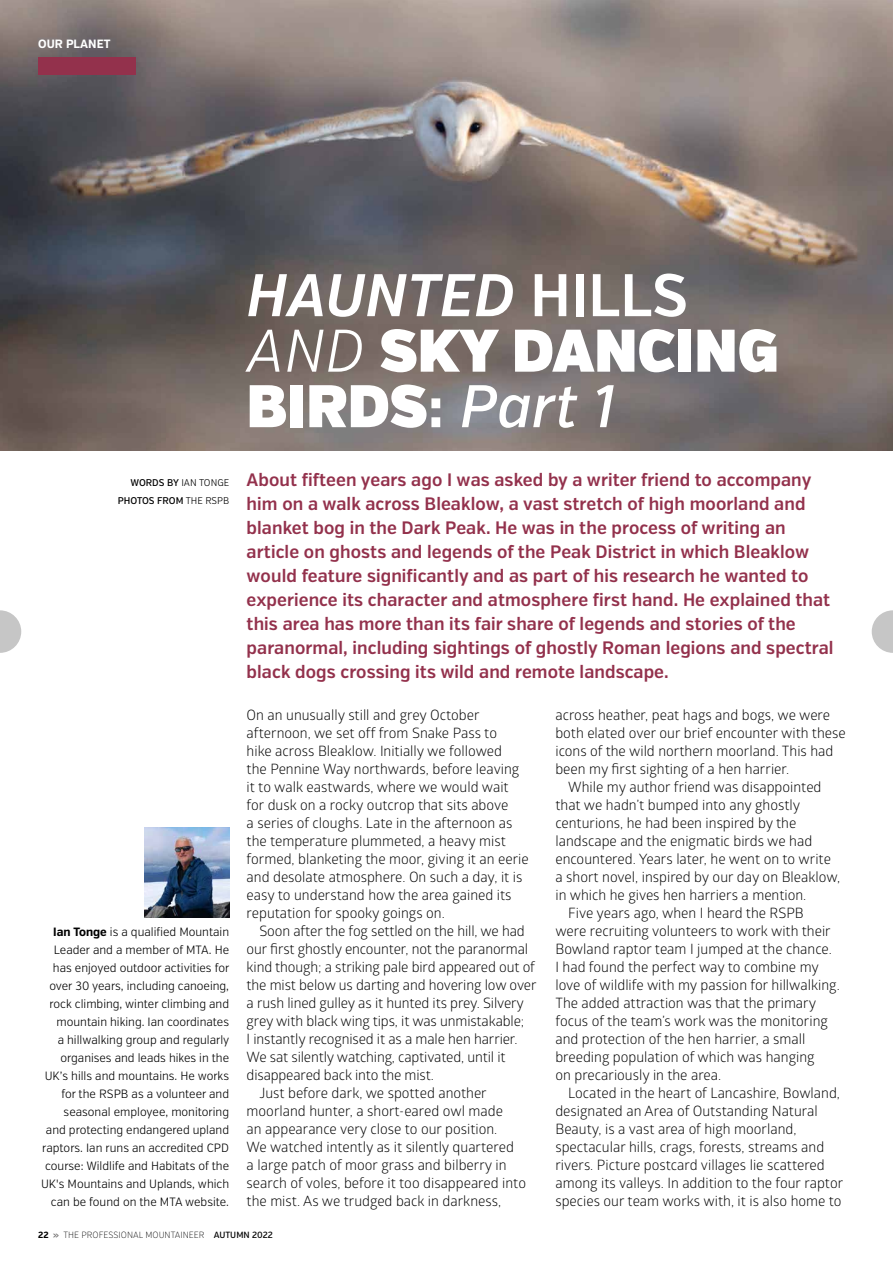
<style>
.page{position:relative;width:893px;height:1263px;background:#fff}
.page>*{position:absolute;margin:0;border:0;box-sizing:border-box;transform-origin:0 0}
.t1{font:60px/55.5px "Verb Cond Ultra";letter-spacing:.005em;color:#fff}
.t2{font:italic 600 60px "Verb Cond";color:#fff}
.t3{font:600 18px/24px "Verb Cond";letter-spacing:.005em;color:#93314c}
.t4{font:14.25px/18px "Glober";color:#000}
.t5{font:300 12px/18px "Verb Cond";color:#000;text-align:right}
.t6{font:700 12px "Verb Cond";color:#fff}
.t7{font:500 9.75px/18px "Verb Cond";color:#000;text-align:right}
.t8{font:200 9px "Verb Cond";color:#000}
.s1{font-style:normal}
.s2{font-family:"Verb Cond";font-weight:300;font-style:italic}
.s3{font-family:"Verb Cond";font-weight:700}
.s4{font-family:"Verb Cond";font-weight:500;font-style:italic}
.s5{font-weight:300}
.s6{font-weight:700}
.s7{font-weight:600;color:#706f6f}
.s8{font-weight:500}
</style>
<div class="page">
<img style="left:0;top:0;width:893px;height:450px">
<div style="left:38px;top:57px;width:98px;height:17px;background:#93314c"></div>
<img style="left:145px;top:827px;width:85px;height:90px">
<svg style="left:872px;top:610px;width:21px;height:43px"></svg>
<svg style="left:0;top:610px;width:21px;height:43px"></svg>
<p class="t6" style="left:38px;top:36px;width:74px">OUR PLANET</p>
<h1 class="t2" style="left:247px;top:259px;width:443px">HAUNTED <span class="s1">HILLS</span></h1>
<h1 class="t1" style="left:247px;top:325px;width:533px"><span class="s2">AND</span> SKY DANCING<br>BIRDS<span class="s3">:</span> <span class="s4">Part 1</span></h1>
<p class="t7" style="left:118px;top:474px;width:113px">WORDS BY <span class="s5">IAN TONGE<br></span>PHOTOS FROM <span class="s5">THE RSPB</span></p>
<p class="t5" style="left:41px;top:923px;width:190px"><span class="s6">Ian Tonge</span> is a qualified Mountain Leader and a member of MTA. He has enjoyed outdoor activities for over 30 years, including canoeing, rock climbing, winter climbing and mountain hiking. Ian coordinates<br>a hillwalking group and regularly organises and leads hikes in the UK’s hills and mountains. He works for the RSPB as a volunteer and seasonal employee, monitoring and protecting endangered upland raptors. Ian runs an accredited CPD course: Wildlife and Habitats of the UK's Mountains and Uplands, which can be found on the MTA website.</p>
<p class="t3" style="left:247px;top:468px;width:588px">About fifteen years ago I was asked by a writer friend to accompany him on a walk across Bleaklow, a vast stretch of high moorland and blanket bog in the Dark Peak. He was in the process of writing an article on ghosts and legends of the Peak District in which Bleaklow would feature significantly and as part of his research he wanted to experience its character and atmosphere first hand. He explained that this area has more than its fair share of legends and stories of the paranormal, including sightings of ghostly Roman legions and spectral black dogs crossing its wild and remote landscape.</p>
<p class="t4" style="left:247px;top:705px;width:284px">On an unusually still and grey October afternoon, we set off from Snake Pass to<br>hike across Bleaklow. Initially we followed<br>the Pennine Way northwards, before leaving it to walk eastwards, where we would wait for dusk on a rocky outcrop that sits above<br>a series of cloughs. Late in the afternoon as the temperature plummeted, a heavy mist formed, blanketing the moor, giving it an eerie and desolate atmosphere. On such a day, it is easy to understand how the area gained its reputation for spooky goings on.</p>
<p class="t4" style="left:259px;top:921px;width:267px">Soon after the fog settled on the hill, we had</p>
<p class="t4" style="left:247px;top:939px;width:283px">our first ghostly encounter, not the paranormal</p>
<p class="t4" style="left:247px;top:957px;width:290px">kind though; a striking pale bird appeared out of</p>
<p class="t4" style="left:247px;top:975px;width:291px">the mist below us darting and hovering low over</p>
<p class="t4" style="left:247px;top:993px;width:279px">a rush lined gulley as it hunted its prey. Silvery</p>
<p class="t4" style="left:247px;top:1011px;width:279px">grey with black wing tips, it was unmistakable;</p>
<p class="t4" style="left:247px;top:1029px;width:272px">I instantly recognised it as a male hen harrier.</p>
<p class="t4" style="left:247px;top:1047px;width:260px">We sat silently watching, captivated, until it</p>
<p class="t4" style="left:247px;top:1065px;width:189px">disappeared back into the mist.</p>
<p class="t4" style="left:259px;top:1083px;width:229px">Just before dark, we spotted another</p>
<p class="t4" style="left:247px;top:1101px;width:258px">moorland hunter, a short-eared owl made</p>
<p class="t4" style="left:247px;top:1119px;width:252px">an appearance very close to our position.</p>
<p class="t4" style="left:247px;top:1137px;width:269px">We watched intently as it silently quartered</p>
<p class="t4" style="left:247px;top:1155px;width:261px">a large patch of moor grass and bilberry in</p>
<p class="t4" style="left:247px;top:1173px;width:281px">search of voles, before it too disappeared into</p>
<p class="t4" style="left:247px;top:1191px;width:256px">the mist. As we trudged back in darkness,</p>
<p class="t4" style="left:555px;top:705px;width:276px">across heather, peat hags and bogs, we were</p>
<p class="t4" style="left:555px;top:723px;width:292px">both elated over our brief encounter with these</p>
<p class="t4" style="left:555px;top:741px;width:280px">icons of the wild northern moorland. This had</p>
<p class="t4" style="left:555px;top:759px;width:235px">been my first sighting of a hen harrier.</p>
<p class="t4" style="left:568px;top:777px;width:255px">While my author friend was disappointed</p>
<p class="t4" style="left:555px;top:795px;width:246px">that we hadn’t bumped into any ghostly</p>
<p class="t4" style="left:555px;top:813px;width:242px">centurions, he had been inspired by the</p>
<p class="t4" style="left:555px;top:831px;width:258px">landscape and the enigmatic birds we had</p>
<p class="t4" style="left:555px;top:849px;width:277px">encountered. Years later, he went on to write</p>
<p class="t4" style="left:555px;top:867px;width:286px">a short novel, inspired by our day on Bleaklow,</p>
<p class="t4" style="left:555px;top:885px;width:252px">in which he gives hen harriers a mention.</p>
<p class="t4" style="left:568px;top:903px;width:237px">Five years ago, when I heard the RSPB</p>
<p class="t4" style="left:555px;top:921px;width:277px">were recruiting volunteers to work with their</p>
<p class="t4" style="left:555px;top:939px;width:278px">Bowland raptor team I jumped at the chance.</p>
<p class="t4" style="left:555px;top:957px;width:265px">I had found the perfect way to combine my</p>
<p class="t4" style="left:555px;top:975px;width:286px">love of wildlife with my passion for hillwalking.</p>
<p class="t4" style="left:555px;top:993px;width:262px">The added attraction was that the primary</p>
<p class="t4" style="left:555px;top:1011px;width:274px">focus of the team’s work was the monitoring</p>
<p class="t4" style="left:555px;top:1029px;width:251px">and protection of the hen harrier, a small</p>
<p class="t4" style="left:555px;top:1047px;width:261px">breeding population of which was hanging</p>
<p class="t4" style="left:555px;top:1065px;width:167px">on precariously in the area.</p>
<p class="t4" style="left:568px;top:1083px;width:273px">Located in the heart of Lancashire, Bowland,</p>
<p class="t4" style="left:555px;top:1101px;width:264px">designated an Area of Outstanding Natural</p>
<p class="t4" style="left:555px;top:1119px;width:243px">Beauty, is a vast area of high moorland,</p>
<p class="t4" style="left:555px;top:1137px;width:270px">spectacular hills, crags, forests, streams and</p>
<p class="t4" style="left:555px;top:1155px;width:271px">rivers. Picture postcard villages lie scattered</p>
<p class="t4" style="left:555px;top:1173px;width:289px">among its valleys. In addition to the four raptor</p>
<p class="t4" style="left:555px;top:1191px;width:288px">species our team works with, it is also home to</p>
<p class="t8" style="left:38px;top:1229px;width:236px"><span class="s6">22</span> <span class="s7">»</span> THE PROFESSIONAL MOUNTAINEER <span class="s8">AUTUMN 2022</span></p>
</div>
